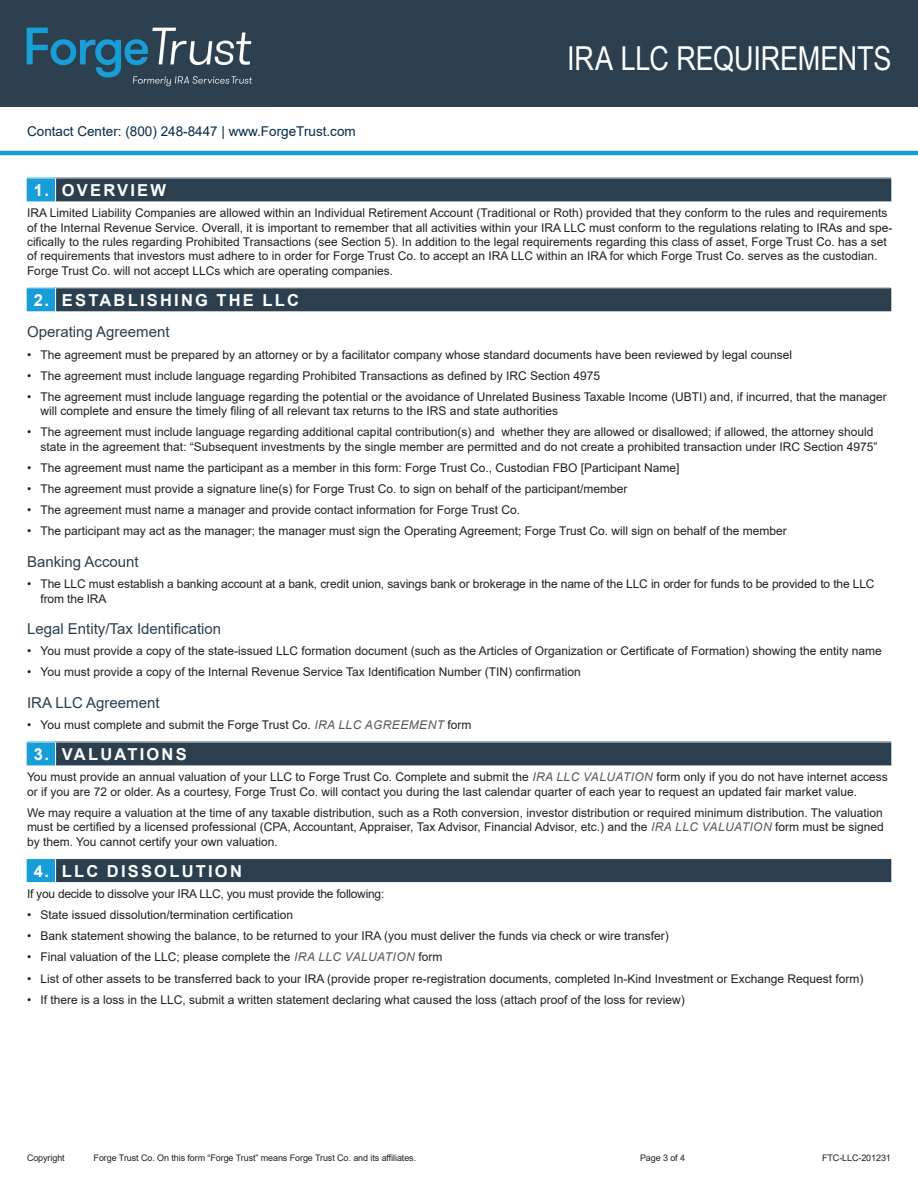
<style>
.page{position:relative;width:918px;height:1188px;background:#fff}
.page>*{position:absolute;margin:0;border:0;box-sizing:border-box;transform-origin:0 0}
.Document_Header{font:33px "Arial Narrow";letter-spacing:-.01em;color:#fff}
.Subhead_1{font:700 16.5px "Arial";letter-spacing:.135em;color:#fff}
.Subhead_2{font:15px "Arial";color:#2b3f4f}
.t1{font:13.5px "Arial";color:#062b48}
.Body{font:12px/14.4px "Arial";color:#231f20}
.Body-2{font:12px "Arial";letter-spacing:-.02em;color:#231f20}
.t2{font:9px "Arial";letter-spacing:-.01em;color:#231f20}
.s1{font-style:italic;color:#57585a}
</style>
<div class="page">
<div style="left:0;top:0;width:918px;height:107px;background:#2b3f4f"></div>
<hr style="left:0;top:151px;width:918px;height:4px;background:#179ed8">
<img style="left:26px;top:27px;width:226px;height:60px">
<div style="left:56px;top:178px;width:835px;height:24px;background:#2b3f4f"></div>
<svg style="left:891px;top:178px;width:1px;height:24px"></svg>
<hr style="left:56px;top:178px;width:835px;height:1px;background:#fff">
<svg style="left:27px;top:178px;width:29px;height:24px"></svg>
<div style="left:56px;top:288px;width:835px;height:24px;background:#2b3f4f"></div>
<svg style="left:891px;top:288px;width:1px;height:24px"></svg>
<hr style="left:56px;top:288px;width:835px;height:1px;background:#fff">
<svg style="left:27px;top:288px;width:29px;height:24px"></svg>
<div style="left:56px;top:742px;width:835px;height:24px;background:#2b3f4f"></div>
<svg style="left:891px;top:742px;width:1px;height:24px"></svg>
<hr style="left:56px;top:742px;width:835px;height:1px;background:#fff">
<svg style="left:27px;top:742px;width:29px;height:24px"></svg>
<div style="left:56px;top:859px;width:835px;height:24px;background:#2b3f4f"></div>
<svg style="left:891px;top:859px;width:1px;height:23px"></svg>
<svg style="left:27px;top:858px;width:29px;height:25px"></svg>
<hr style="left:56px;top:882px;width:835px;height:1px;background:#fff">
<p class="t1" style="left:27px;top:121px;width:330px">Contact Center: (800) 248-8447 | www.ForgeTrust.com</p>
<p class="Document_Header" style="left:567px;top:34px;width:326px">IRA LLC REQUIREMENTS</p>
<p class="Subhead_1" style="left:34px;top:178px;width:17px">1.</p>
<p class="Subhead_1" style="left:62px;top:178px;width:106px">OVERVIEW</p>
<p class="Body" style="left:27px;top:206px;width:867px">IRA Limited Liability Companies are allowed within an Individual Retirement Account (Traditional or Roth) provided that they conform to the rules and requirements of the Internal Revenue Service. Overall, it is important to remember that all activities within your IRA LLC must conform to the regulations relating to IRAs and spe&shy;cifically to the rules regarding Prohibited Transactions (see Section 5). In addition to the legal requirements regarding this class of asset, Forge Trust Co. has a set of requirements that investors must adhere to in order for Forge Trust Co. to accept an IRA LLC within an IRA for which Forge Trust Co. serves as the custodian.<br>Forge Trust Co. will not accept LLCs which are operating companies.</p>
<p class="Subhead_1" style="left:34px;top:288px;width:17px">2.</p>
<p class="Subhead_1" style="left:62px;top:288px;width:239px">ESTABLISHING THE LLC</p>
<p class="Subhead_2" style="left:27px;top:322px;width:144px">Operating Agreement</p>
<p class="Body" style="left:27px;top:347px;width:767px">• The agreement must be prepared by an attorney or by a facilitator company whose standard documents have been reviewed by legal counsel</p>
<p class="Body" style="left:27px;top:368px;width:575px">• The agreement must include language regarding Prohibited Transactions as defined by IRC Section 4975</p>
<p class="Body" style="left:40px;top:389px;width:848px;text-indent:-14px">• The agreement must include language regarding the potential or the avoidance of Unrelated Business Taxable Income (UBTI) and, if incurred, that the manager will complete and ensure the timely filing of all relevant tax returns to the IRS and state authorities</p>
<p class="Body" style="left:40px;top:425px;width:839px;text-indent:-14px">• The agreement must include language regarding additional capital contribution(s) and whether they are allowed or disallowed; if allowed, the attorney should state in the agreement that: “Subsequent investments by the single member are permitted and do not create a prohibited transaction under IRC Section 4975”</p>
<p class="Body" style="left:27px;top:461px;width:654px">• The agreement must name the participant as a member in this form: Forge Trust Co., Custodian FBO [Participant Name]</p>
<p class="Body" style="left:27px;top:482px;width:602px">• The agreement must provide a signature line(s) for Forge Trust Co. to sign on behalf of the participant/member</p>
<p class="Body" style="left:27px;top:503px;width:495px">• The agreement must name a manager and provide contact information for Forge Trust Co.</p>
<p class="Body" style="left:27px;top:524px;width:761px">• The participant may act as the manager; the manager must sign the Operating Agreement; Forge Trust Co. will sign on behalf of the member</p>
<p class="Subhead_2" style="left:27px;top:551px;width:113px">Banking Account</p>
<p class="Body" style="left:40px;top:577px;width:836px;text-indent:-14px">• The LLC must establish a banking account at a bank, credit union, savings bank or brokerage in the name of the LLC in order for funds to be provided to the LLC from the IRA</p>
<p class="Subhead_2" style="left:27px;top:618px;width:196px">Legal Entity/Tax Identification</p>
<p class="Body" style="left:27px;top:644px;width:856px">• You must provide a copy of the state-issued LLC formation document (such as the Articles of Organization or Certificate of Formation) showing the entity name</p>
<p class="Body" style="left:27px;top:665px;width:555px">• You must provide a copy of the Internal Revenue Service Tax Identification Number (TIN) confirmation</p>
<p class="Subhead_2" style="left:27px;top:692px;width:134px">IRA LLC Agreement</p>
<p class="Body" style="left:27px;top:717px;width:446px">• You must complete and submit the Forge Trust Co. <span class="s1">IRA LLC AGREEMENT</span> form</p>
<p class="Subhead_1" style="left:34px;top:743px;width:17px">3.</p>
<p class="Subhead_1" style="left:62px;top:743px;width:126px">VALUATIONS</p>
<p class="Body" style="left:27px;top:770px;width:862px">You must provide an annual valuation of your LLC to Forge Trust Co. Complete and submit the <span class="s1">IRA LLC VALUATION</span> form only if you do not have internet access or if you are 72 or older. As a courtesy, Forge Trust Co. will contact you during the last calendar quarter of each year to request an updated fair market value.</p>
<p class="Body" style="left:27px;top:805px;width:858px;text-align:justify">We may require a valuation at the time of any taxable distribution, such as a Roth conversion, investor distribution or required minimum distribution. The valuation must be certified by a licensed professional (CPA, Accountant, Appraiser, Tax Advisor, Financial Advisor, etc.) and the <span class="s1">IRA LLC VALUATION</span> form must be signed by them. You cannot certify your own valuation.</p>
<p class="Subhead_1" style="left:34px;top:859px;width:17px">4.</p>
<p class="Subhead_1" style="left:62px;top:859px;width:182px">LLC DISSOLUTION</p>
<p class="Body-2" style="left:27px;top:885px;width:359px">If you decide to dissolve your IRA LLC, you must provide the following:</p>
<p class="Body" style="left:27px;top:908px;width:268px">• State issued dissolution/termination certification</p>
<p class="Body" style="left:27px;top:929px;width:643px">• Bank statement showing the balance, to be returned to your IRA (you must deliver the funds via check or wire transfer)</p>
<p class="Body" style="left:27px;top:950px;width:417px">• Final valuation of the LLC; please complete the <span class="s1">IRA LLC VALUATION</span> form</p>
<p class="Body" style="left:27px;top:971px;width:838px">• List of other assets to be transferred back to your IRA (provide proper re-registration documents, completed In-Kind Investment or Exchange Request form)</p>
<p class="Body" style="left:27px;top:992px;width:659px">• If there is a loss in the LLC, submit a written statement declaring what caused the loss (attach proof of the loss for review)</p>
<p class="t2" style="left:27px;top:1152px;width:39px">Copyright</p>
<p class="t2" style="left:94px;top:1152px;width:324px">Forge Trust Co. On this form “Forge Trust” means Forge Trust Co. and its affiliates.</p>
<p class="t2" style="left:640px;top:1152px;width:47px">Page 3 of 4</p>
<p class="t2" style="left:822px;top:1152px;width:70px">FTC-LLC-201231</p>
</div>
